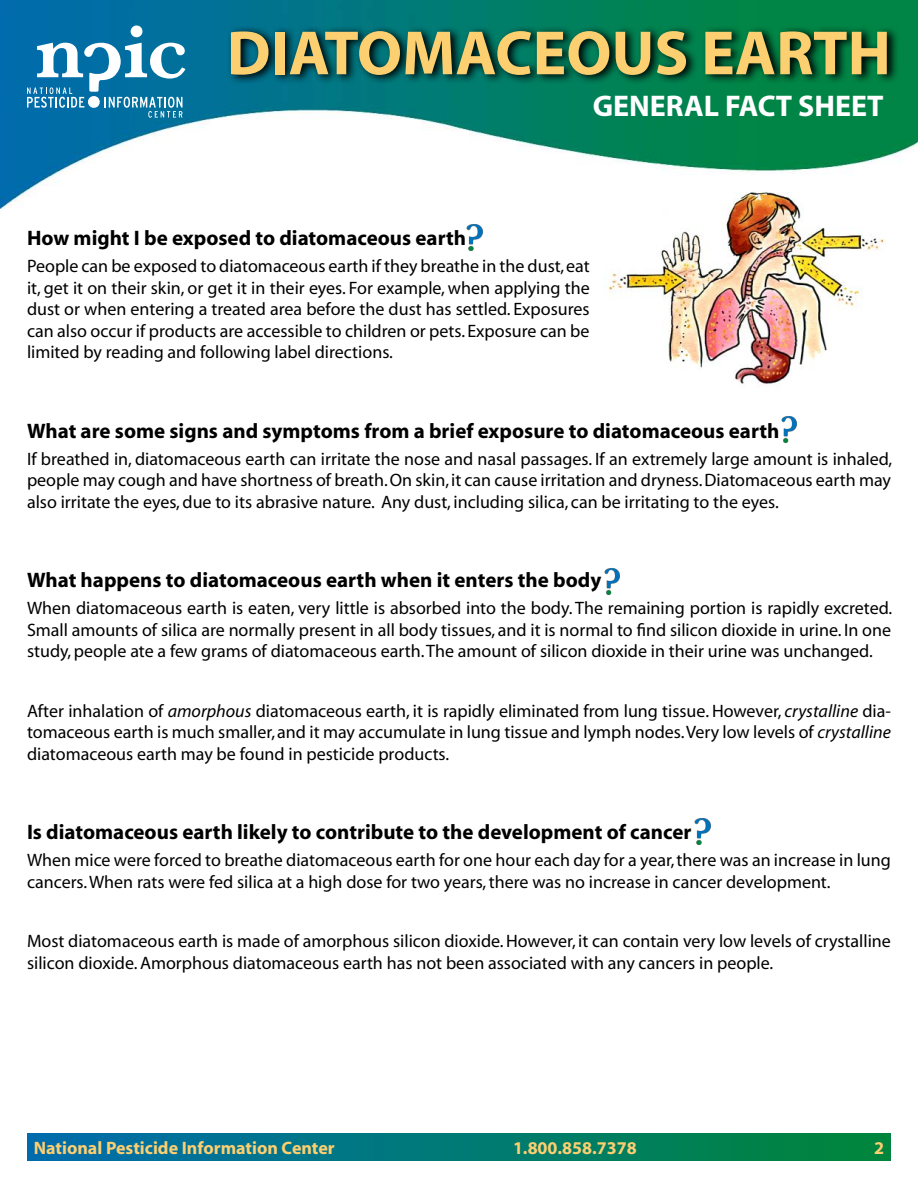
<style>
.page{position:relative;width:918px;height:1188px;background:#fff}
.page>*{position:absolute;margin:0;border:0;box-sizing:border-box;transform-origin:0 0}
.t1{font:700 63px "Myriad";color:#fccf70}
.t2{font:700 30px "Myriad";color:#fff}
.t3{font:700 21px "Myriad";color:#000}
.t4{font:18px/21.6px "Myriad";color:#000;text-align:justify}
.t5{font:700 18px "Myriad";color:#fccf70}
.s1{font-style:italic}
</style>
<div class="page">
<img style="left:0;top:0;width:918px;height:208px">
<svg style="left:228px;top:25px;width:672px;height:60px;background:#00513f"></svg>
<div style="left:838px;top:1134px;width:53px;height:27px;background:#00853f"></div>
<div style="left:27px;top:1134px;width:811px;height:27px;background:linear-gradient(to right,#006daf,#008540)"></div>
<svg style="left:131px;top:25px;width:11px;height:12px"></svg>
<svg style="left:27px;top:43px;width:158px;height:75px"></svg>
<img style="left:467px;top:224px;width:15px;height:27px">
<img style="left:781px;top:416px;width:15px;height:28px">
<img style="left:604px;top:568px;width:15px;height:27px">
<img style="left:695px;top:818px;width:15px;height:27px">
<img style="left:603px;top:180px;width:283px;height:205px">
<h1 class="t1" style="left:227px;top:21px;width:512px">diatomaceous earth</h1>
<h2 class="t2" style="left:593px;top:90px;width:292px">GENERAL FACT SHEET</h2>
<p class="t3" style="left:27px;top:227px;width:441px">How might I be exposed to diatomaceous earth</p>
<p class="t4" style="left:27px;top:256px;width:564px">People can be exposed to diatomaceous earth if they breathe in the dust, eat it, get it on their skin, or get it in their eyes. For example, when applying the dust or when entering a treated area before the dust has settled. Exposures can also occur if products are accessible to children or pets. Exposure can be limited by reading and following label directions.</p>
<p class="t3" style="left:27px;top:420px;width:754px">What are some signs and symptoms from a brief exposure to diatomaceous earth</p>
<p class="t4" style="left:27px;top:449px;width:867px">If breathed in, diatomaceous earth can irritate the nose and nasal passages. If an extremely large amount is inhaled, people may cough and have shortness of breath. On skin, it can cause irritation and dryness. Diatomaceous earth may also irritate the eyes, due to its abrasive nature. Any dust, including silica, can be irritating to the eyes.</p>
<p class="t3" style="left:27px;top:569px;width:576px">What happens to diatomaceous earth when it enters the body</p>
<p class="t4" style="left:27px;top:598px;width:867px">When diatomaceous earth is eaten, very little is absorbed into the body. The remaining portion is rapidly excreted.<br>Small amounts of silica are normally present in all body tissues, and it is normal to find silicon dioxide in urine. In one study, people ate a few grams of diatomaceous earth. The amount of silicon dioxide in their urine was unchanged.</p>
<p class="t4" style="left:27px;top:701px;width:866px">After inhalation of <span class="s1">amorphous</span> diatomaceous earth, it is rapidly eliminated from lung tissue. However, <span class="s1">crystalline</span> dia&shy;tomaceous earth is much smaller, and it may accumulate in lung tissue and lymph nodes. Very low levels of <span class="s1">crystalline </span>diatomaceous earth may be found in pesticide products.</p>
<p class="t3" style="left:27px;top:821px;width:666px">Is diatomaceous earth likely to contribute to the development of cancer</p>
<p class="t4" style="left:27px;top:850px;width:865px">When mice were forced to breathe diatomaceous earth for one hour each day for a year, there was an increase in lung cancers. When rats were fed silica at a high dose for two years, there was no increase in cancer development.</p>
<p class="t4" style="left:27px;top:931px;width:865px">Most diatomaceous earth is made of amorphous silicon dioxide. However, it can contain very low levels of crystalline silicon dioxide. Amorphous diatomaceous earth has not been associated with any cancers in people.</p>
<p class="t5" style="left:34px;top:1139px;width:303px">National Pesticide Information Center</p>
<p class="t5" style="left:513px;top:1139px;width:125px">1.800.858.7378</p>
<p class="t5" style="left:874px;top:1139px;width:11px">2</p>
</div>
